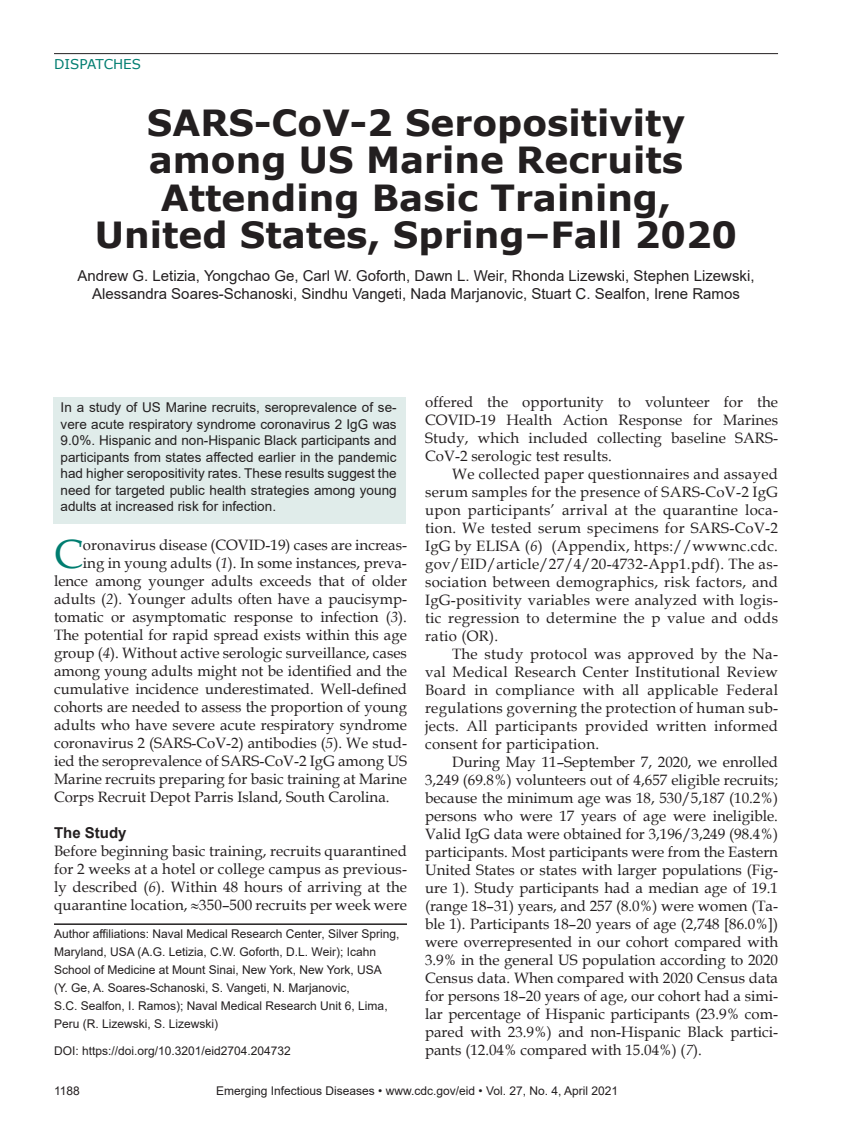
<style>
.page{position:relative;width:851px;height:1134px;background:#fff}
.page>*{position:absolute;margin:0;border:0;box-sizing:border-box;transform-origin:0 0}
.t1{font:40.8px "Book Antiqua";color:#007d70}
.t2{font:700 36px/37.5px "Verdana";color:#231f20;text-align:center}
.t3{font:15px/18px "Book Antiqua";color:#231f20;text-align:justify}
.t4{font:15px/18px "Arial";color:#231f20;text-align:center}
.t5{font:700 15px "Arial";color:#231f20}
.t6{font:13.5px/16.5px "Arial";color:#231f20;text-align:justify}
.t7{font:13.5px "Verdana";color:#007d70}
.t8{font:12px/18px "Arial";color:#231f20}
.s1{font-style:italic}
</style>
<div class="page">
<hr style="left:54px;top:53px;width:724px;height:1px;background:#231f20">
<hr style="left:54px;top:923px;width:353px;height:2px;background:#231f20">
<div style="left:53px;top:398px;width:353px;height:126px;background:#e0ecea"></div>
<p class="t7" style="left:54px;top:55px;width:88px">DISPATCHES</p>
<h2 class="t2" style="left:95px;top:103px;width:644px">SARS-CoV-2 Seropositivity among US Marine Recruits<br>Attending Basic Training,<br>United States, Spring–Fall 2020</h2>
<p class="t4" style="left:77px;top:267px;width:678px">Andrew G. Letizia, Yongchao Ge, Carl W. Goforth, Dawn L. Weir, Rhonda Lizewski, Stephen Lizewski,<br>Alessandra Soares-Schanoski, Sindhu Vangeti, Nada Marjanovic, Stuart C. Sealfon, Irene Ramos</p>
<p class="t6" style="left:61px;top:399px;width:337px">In a study of US Marine recruits, seroprevalence of se&shy;vere acute respiratory syndrome coronavirus 2 IgG was 9.0%. Hispanic and non-Hispanic Black participants and participants from states affected earlier in the pandemic had higher seropositivity rates. These results suggest the need for targeted public health strategies among young adults at increased risk for infection.</p>
<h1 class="t1" style="left:54px;top:525px;width:30px">C</h1>
<p class="t3" style="left:83px;top:535px;width:325px">oronavirus disease (COVID-19) cases are increas-</p>
<p class="t3" style="left:83px;top:553px;width:325px">ing in young adults (<span class="s1">1</span>). In some instances, preva-</p>
<p class="t3" style="left:54px;top:571px;width:354px">lence among younger adults exceeds that of older</p>
<p class="t3" style="left:54px;top:589px;width:354px">adults (<span class="s1">2</span>). Younger adults often have a paucisymp-</p>
<p class="t3" style="left:54px;top:607px;width:354px">tomatic or asymptomatic response to infection (<span class="s1">3</span>).</p>
<p class="t3" style="left:54px;top:625px;width:354px">The potential for rapid spread exists within this age</p>
<p class="t3" style="left:54px;top:643px;width:354px">group (<span class="s1">4</span>). Without active serologic surveillance, cases</p>
<p class="t3" style="left:54px;top:661px;width:354px">among young adults might not be identified and the</p>
<p class="t3" style="left:54px;top:679px;width:354px">cumulative incidence underestimated. Well-defined</p>
<p class="t3" style="left:54px;top:697px;width:354px">cohorts are needed to assess the proportion of young</p>
<p class="t3" style="left:54px;top:715px;width:354px">adults who have severe acute respiratory syndrome</p>
<p class="t3" style="left:54px;top:733px;width:354px">coronavirus 2 (SARS-CoV-2) antibodies (<span class="s1">5</span>). We stud-</p>
<p class="t3" style="left:54px;top:751px;width:354px">ied the seroprevalence of SARS-CoV-2 IgG among US</p>
<p class="t3" style="left:54px;top:769px;width:354px">Marine recruits preparing for basic training at Marine</p>
<p class="t3" style="left:54px;top:787px;width:337px">Corps Recruit Depot Parris Island, South Carolina.</p>
<p class="t5" style="left:54px;top:822px;width:74px">The Study</p>
<p class="t3" style="left:54px;top:841px;width:354px">Before beginning basic training, recruits quarantined for 2 weeks at a hotel or college campus as previous&shy;ly described (<span class="s1">6</span>). Within 48 hours of arriving at the quarantine location, ≈350–500 recruits per week were</p>
<p class="t8" style="left:54px;top:925px;width:347px">Author affiliations: Naval Medical Research Center, Silver Spring, Maryland, USA (A.G. Letizia, C.W. Goforth, D.L. Weir); Icahn School of Medicine at Mount Sinai, New York, New York, USA<br>(Y. Ge, A. Soares-Schanoski, S. Vangeti, N. Marjanovic,<br>S.C. Sealfon, I. Ramos); Naval Medical Research Unit 6, Lima, Peru (R. Lizewski, S. Lizewski)</p>
<p class="t8" style="left:54px;top:1042px;width:238px">DOI: https://doi.org/10.3201/eid2704.204732</p>
<p class="t3" style="left:425px;top:393px;width:354px">offered the opportunity to volunteer for the COVID-19 Health Action Response for Marines Study, which included collecting baseline SARS-CoV-2 serologic test results.</p>
<p class="t3" style="left:425px;top:465px;width:354px;text-indent:27px">We collected paper questionnaires and assayed serum samples for the presence of SARS-CoV-2 IgG upon participants’ arrival at the quarantine loca&shy;tion. We tested serum specimens for SARS-CoV-2<br>IgG by ELISA (<span class="s1">6</span>) (Appendix, https://wwwnc.cdc. gov/EID/article/27/4/20-4732-App1.pdf). The as&shy;sociation between demographics, risk factors, and IgG-positivity variables were analyzed with logis&shy;tic regression to determine the p value and odds ratio (OR).</p>
<p class="t3" style="left:425px;top:645px;width:354px;text-indent:27px">The study protocol was approved by the Na&shy;val Medical Research Center Institutional Review Board in compliance with all applicable Federal regulations governing the protection of human sub&shy;jects. All participants provided written informed consent for participation.</p>
<p class="t3" style="left:425px;top:753px;width:354px;text-indent:27px">During May 11–September 7, 2020, we enrolled 3,249 (69.8%) volunteers out of 4,657 eligible recruits; because the minimum age was 18, 530/5,187 (10.2%) persons who were 17 years of age were ineligible.<br>Valid IgG data were obtained for 3,196/3,249 (98.4%) participants. Most participants were from the Eastern United States or states with larger populations (Fig&shy;ure 1). Study participants had a median age of 19.1 (range 18–31) years, and 257 (8.0%) were women (Ta&shy;ble 1). Participants 18–20 years of age (2,748 [86.0%]) were overrepresented in our cohort compared with 3.9% in the general US population according to 2020<br>Census data. When compared with 2020 Census data for persons 18–20 years of age, our cohort had a simi&shy;lar percentage of Hispanic participants (23.9% com&shy;pared with 23.9%) and non-Hispanic Black partici&shy;pants (12.04% compared with 15.04%) (<span class="s1">7</span>).</p>
<p class="t8" style="left:54px;top:1082px;width:27px">1188</p>
<p class="t8" style="left:216px;top:1082px;width:403px">Emerging Infectious Diseases • www.cdc.gov/eid • Vol. 27, No. 4, April 2021</p>
</div>
